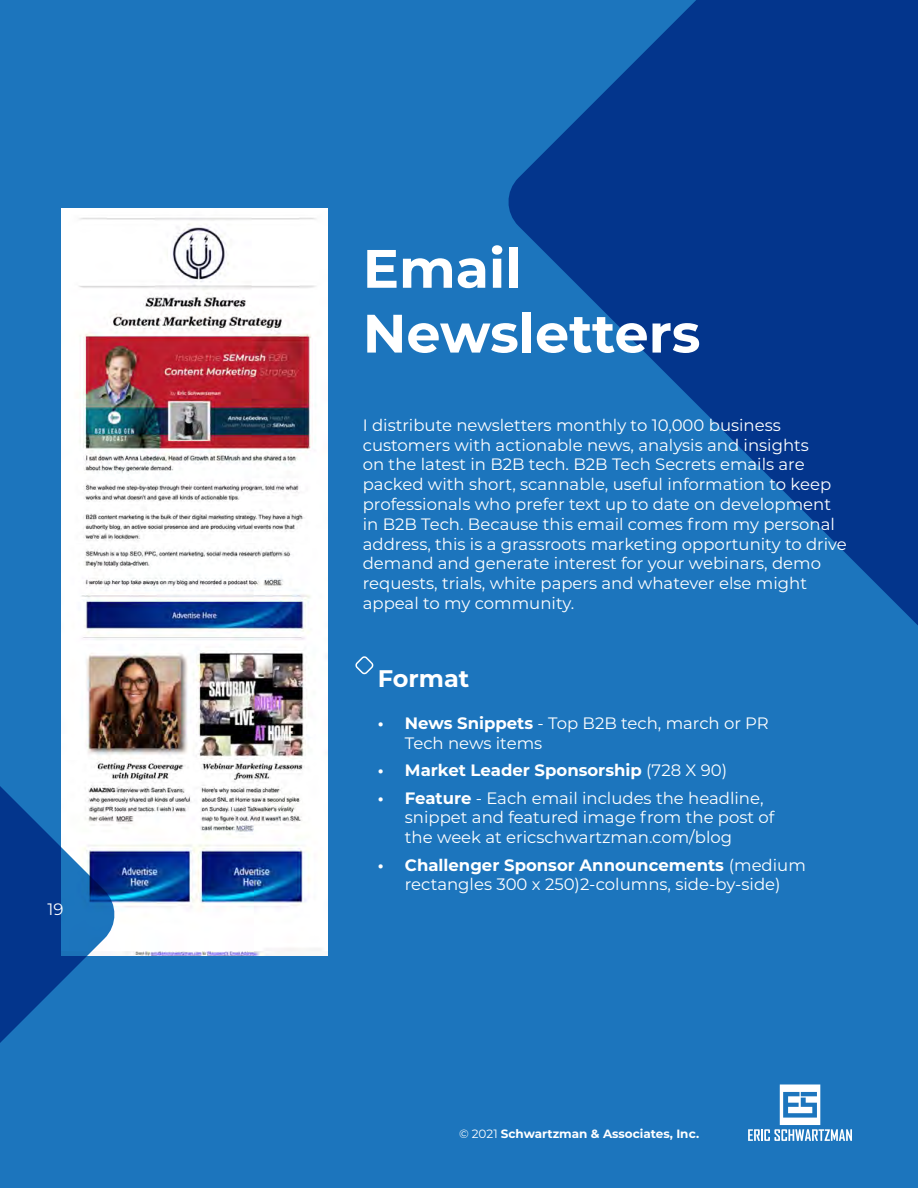
<style>
.page{position:relative;width:918px;height:1188px;background:#1c75bd}
.page>*{position:absolute;margin:0;border:0;box-sizing:border-box;transform-origin:0 0}
.t1{font:700 54px/64.8px "Montserrat";color:#fff}
.t2{font:700 24px "Montserrat";color:#fff}
.t3{font:16.5px/19.8px "Montserrat";color:#fff}
.t4{font:700 16.5px "Montserrat";color:#fff}
.t5{font:700 12px "Montserrat";color:#fff}
.s1{font-weight:700}
.s2{font-weight:400}
</style>
<div class="page">
<svg style="left:508px;top:0;width:410px;height:625px;fill:#03358c"></svg>
<svg style="left:355px;top:656px;width:19px;height:19px"></svg>
<img style="left:62px;top:208px;width:265px;height:552px">
<img style="left:118px;top:760px;width:209px;height:196px">
<svg style="left:748px;top:1084px;width:104px;height:57px"></svg>
<svg style="left:0;top:713px;width:118px;height:330px"></svg>
<p class="t3" style="left:47px;top:899px;width:18px">19</p>
<h1 class="t1" style="left:363px;top:234px;width:339px">Email<br>Newsletters</h1>
<p class="t3" style="left:363px;top:414px;width:486px">I distribute newsletters monthly to 10,000 business customers with actionable news, analysis and insights<br>on the latest in B2B tech. B2B Tech Secrets emails are packed with short, scannable, useful information to keep professionals who prefer text up to date on development in B2B Tech. Because this email comes from my personal address, this is a grassroots marketing opportunity to drive demand and generate interest for your webinars, demo requests, trials, white papers and whatever else might appeal to my community.</p>
<h2 class="t2" style="left:378px;top:661px;width:93px">Format</h2>
<p class="t3" style="left:405px;top:713px;width:365px;text-indent:-27px"><span class="s1">• News Snippets</span> - Top B2B tech, march or PR<br>Tech news items</p>
<p class="t4" style="left:378px;top:759px;width:351px">• Market Leader Sponsorship <span class="s2">(728 X 90)</span></p>
<p class="t3" style="left:405px;top:787px;width:371px;text-indent:-27px"><span class="s1">• Feature</span> - Each email includes the headline, snippet and featured image from the post of the week at ericschwartzman.com/blog</p>
<p class="t3" style="left:378px;top:854px;width:429px;text-align:center"><span class="s1">• Challenger Sponsor Announcements</span> (medium rectangles 300 x 250)2-columns, side-by-side)</p>
<p class="t5" style="left:459px;top:1125px;width:242px"><span class="s2">© 2021</span> Schwartzman &amp; Associates, Inc.</p>
</div>
